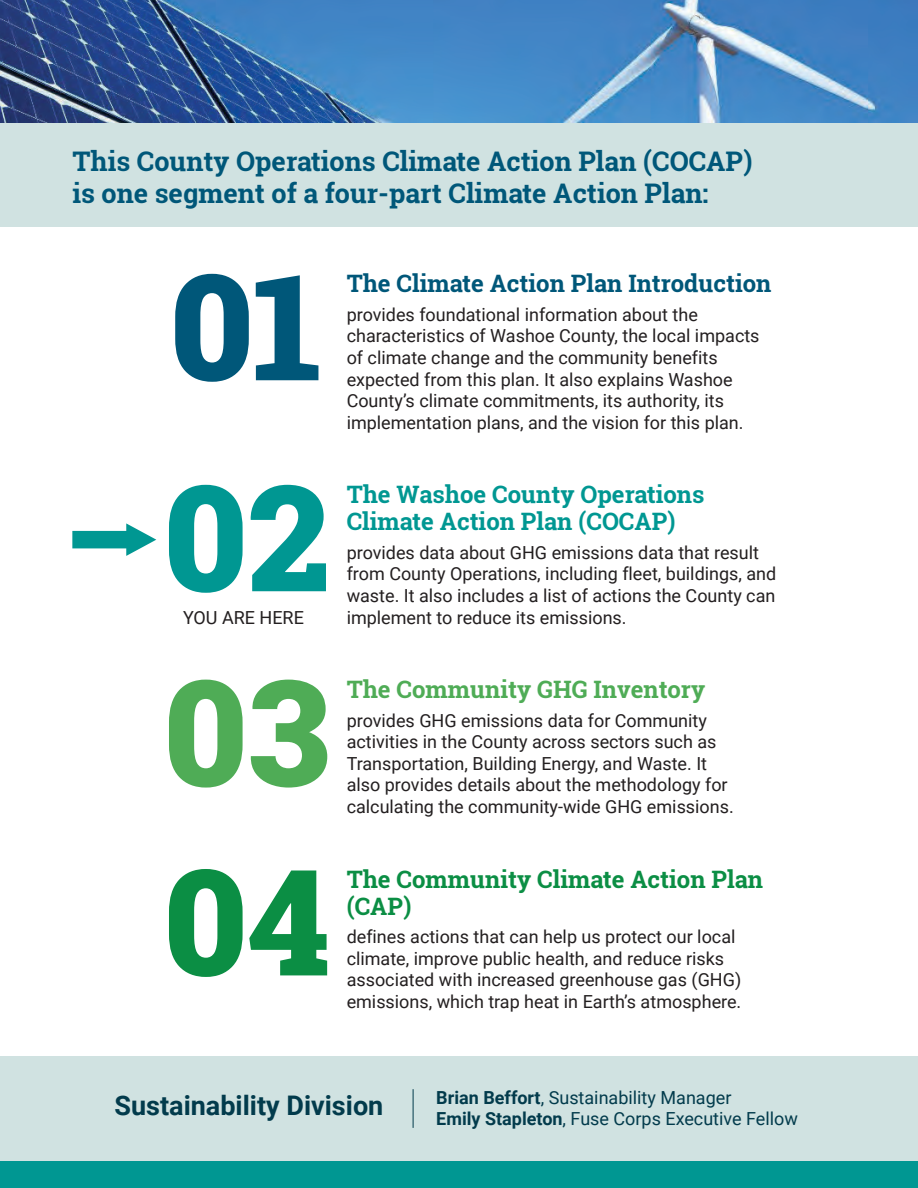
<style>
.page{position:relative;width:918px;height:1188px;background:#fff}
.page>*{position:absolute;margin:0;border:0;box-sizing:border-box;transform-origin:0 0}
.H4{font:900 147.6px "Roboto Slab";color:#009792}
.H4-2{font:900 147.6px "Roboto Slab";color:#4fac56}
.H4-3{font:900 147.6px "Roboto Slab";color:#0b8e44}
.H4-4{font:900 147.6px "Roboto Slab";color:#005779}
.Main_Paragraph{font:700 27px/32.4px "Roboto Slab";color:#005779}
.Main_Paragraph-2{font:700 27px "Roboto";color:#023b4c}
.H3{font:700 24px/27px "Roboto Slab";color:#009792}
.H3-2{font:700 24px/27px "Roboto Slab";color:#0b8e44}
.H3-3{font:700 24px "Roboto Slab";color:#005779}
.H3-4{font:700 24px "Roboto Slab";color:#4fac56}
.Main_Paragraph-3{font:18px/21.6px "Roboto";color:#231f20}
.Main_Paragraph-4{font:18px "Roboto";color:#023b4c}
.s1{font-weight:700}
</style>
<div class="page">
<div style="left:0;top:122px;width:918px;height:105px;background:#d0e2e1"></div>
<div style="left:0;top:1056px;width:918px;height:105px;background:#d0e2e1"></div>
<div style="left:0;top:1161px;width:918px;height:27px;background:#009792"></div>
<img style="left:0;top:0;width:918px;height:122px">
<svg style="left:72px;top:523px;width:84px;height:33px"></svg>
<hr style="left:413px;top:1089px;width:1px;height:39px;background:#023b4c">
<p class="Main_Paragraph" style="left:72px;top:144px;width:682px">This County Operations Climate Action Plan (COCAP) is one segment of a four-part Climate Action Plan:</p>
<p class="H4-4" style="left:169px;top:226px;width:154px">01</p>
<p class="H4" style="left:163px;top:437px;width:168px">02</p>
<p class="Main_Paragraph-3" style="left:183px;top:606px;width:122px">YOU ARE HERE</p>
<p class="H3-3" style="left:347px;top:267px;width:426px">The Climate Action Plan Introduction</p>
<p class="Main_Paragraph-3" style="left:347px;top:303px;width:414px">provides foundational information about the characteristics of Washoe County, the local impacts of climate change and the community benefits expected from this plan. It also explains Washoe County’s climate commitments, its authority, its implementation plans, and the vision for this plan.</p>
<p class="H3" style="left:347px;top:481px;width:359px">The Washoe County Operations<br>Climate Action Plan (COCAP)</p>
<p class="Main_Paragraph-3" style="left:347px;top:541px;width:431px">provides data about GHG emissions data that result from County Operations, including fleet, buildings, and waste. It also includes a list of actions the County can</p>
<p class="Main_Paragraph-3" style="left:347px;top:606px;width:281px">implement to reduce its emissions.</p>
<p class="H4-2" style="left:163px;top:631px;width:166px">03</p>
<p class="H3-4" style="left:347px;top:673px;width:360px">The Community GHG Inventory</p>
<p class="Main_Paragraph-3" style="left:347px;top:709px;width:383px">provides GHG emissions data for Community activities in the County across sectors such as Transportation, Building Energy, and Waste. It also provides details about the methodology for</p>
<p class="Main_Paragraph-3" style="left:347px;top:795px;width:389px">calculating the community-wide GHG emissions.</p>
<p class="H4-3" style="left:163px;top:821px;width:168px">04</p>
<p class="H3-2" style="left:347px;top:865px;width:418px">The Community Climate Action Plan (CAP)</p>
<p class="Main_Paragraph-3" style="left:347px;top:925px;width:396px">defines actions that can help us protect our local climate, improve public health, and reduce risks associated with increased greenhouse gas (GHG)</p>
<p class="Main_Paragraph-3" style="left:347px;top:990px;width:396px">emissions, which trap heat in Earth’s atmosphere.</p>
<p class="Main_Paragraph-2" style="left:114px;top:1087px;width:270px">Sustainability Division</p>
<p class="Main_Paragraph-4" style="left:436px;top:1085px;width:297px"><span class="s1">Brian Beffort</span>, Sustainability Manager</p>
<p class="Main_Paragraph-4" style="left:436px;top:1106px;width:363px"><span class="s1">Emily Stapleton</span>, Fuse Corps Executive Fellow</p>
</div>
